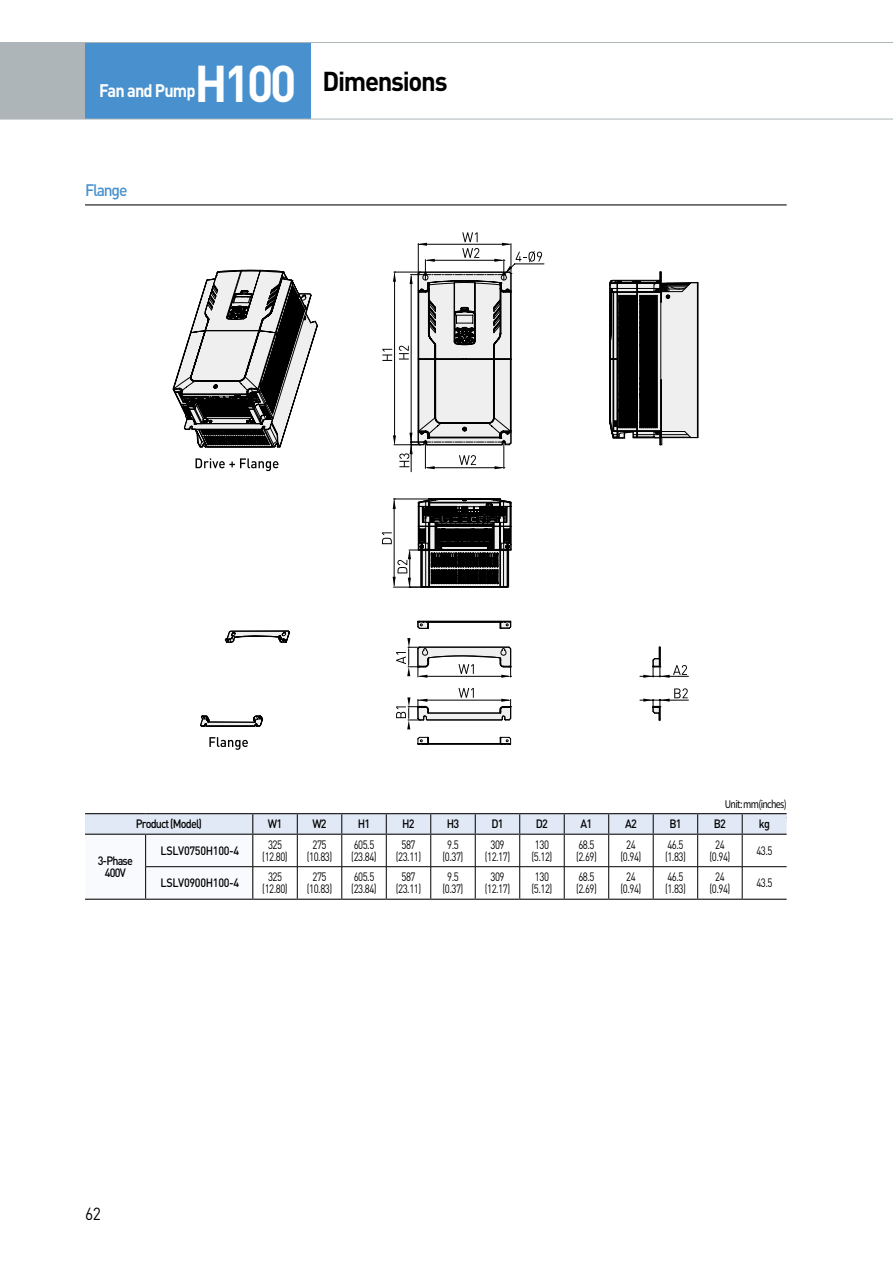
<style>
.page{position:relative;width:893px;height:1263px;background:#fff}
.page>*{position:absolute;margin:0;border:0;box-sizing:border-box;transform-origin:0 0}
.t1{font:700 51px "DIN";color:#fff;scale:.95 1}
.t2{font:700 27px "DIN";letter-spacing:-.05em;color:#000;scale:.95 1}
.t3{font:700 18px "DIN";letter-spacing:-.05em;color:#fff;scale:.91 1}
.t4{font:17.4px "DIN";color:#000;scale:.9 1}
.t5{font:500 16.5px "DIN";letter-spacing:-.075em;color:#4991ce;scale:.95 1}
.t6{font:12px/12px "DIN";letter-spacing:-.05em;color:#000;text-align:center;scale:.8 1}
.t7{font:500 12px/12px "DIN";letter-spacing:-.075em;color:#000;text-align:center;scale:.9 1}
.t8{font:500 12px "DIN";letter-spacing:-.03em;color:#000;scale:.9 1}
.t9{font:10.5px "Noto Sans CJ Kkr";letter-spacing:-.075em;color:#000;scale:.85 1}
</style>
<div class="page">
<div style="left:85px;top:43px;width:225px;height:76px;background:#4991ce"></div>
<div style="left:0;top:43px;width:85px;height:76px;background:#adb5b8"></div>
<hr style="left:0;top:119px;width:893px;height:1px;background:#adb5b8">
<hr style="left:0;top:42px;width:893px;height:1px;background:#adb5b8">
<hr style="left:85px;top:204px;width:702px;height:1px;background:#000">
<hr style="left:640px;top:700px;width:48px;height:1px;background:#000">
<hr style="left:640px;top:676px;width:48px;height:1px;background:#000">
<svg style="left:209px;top:737px;width:39px;height:13px"></svg>
<svg style="left:196px;top:458px;width:82px;height:13px"></svg>
<svg style="left:173px;top:269px;width:112px;height:179px"></svg>
<svg style="left:184px;top:272px;width:134px;height:173px"></svg>
<hr style="left:698px;top:283px;width:1px;height:155px;background:#000">
<svg style="left:643px;top:688px;width:45px;height:33px"></svg>
<svg style="left:643px;top:646px;width:44px;height:32px"></svg>
<svg style="left:200px;top:620px;width:312px;height:109px"></svg>
<svg style="left:382px;top:232px;width:316px;height:356px"></svg>
<hr style="left:253px;top:813px;width:44px;height:1px;background:#000">
<hr style="left:297px;top:813px;width:45px;height:1px;background:#000">
<hr style="left:342px;top:813px;width:44px;height:1px;background:#000">
<hr style="left:386px;top:813px;width:45px;height:1px;background:#000">
<hr style="left:431px;top:813px;width:44px;height:1px;background:#000">
<hr style="left:475px;top:813px;width:45px;height:1px;background:#000">
<hr style="left:520px;top:813px;width:44px;height:1px;background:#000">
<hr style="left:564px;top:813px;width:45px;height:1px;background:#000">
<hr style="left:609px;top:813px;width:44px;height:1px;background:#000">
<hr style="left:653px;top:813px;width:45px;height:1px;background:#000">
<hr style="left:698px;top:813px;width:44px;height:1px;background:#000">
<hr style="left:742px;top:813px;width:45px;height:1px;background:#000">
<hr style="left:85px;top:899px;width:61px;height:1px;background:#000">
<hr style="left:146px;top:899px;width:107px;height:1px;background:#000">
<hr style="left:253px;top:899px;width:44px;height:1px;background:#000">
<hr style="left:297px;top:899px;width:45px;height:1px;background:#000">
<hr style="left:342px;top:899px;width:44px;height:1px;background:#000">
<hr style="left:386px;top:899px;width:45px;height:1px;background:#000">
<hr style="left:431px;top:899px;width:44px;height:1px;background:#000">
<hr style="left:475px;top:899px;width:45px;height:1px;background:#000">
<hr style="left:520px;top:899px;width:44px;height:1px;background:#000">
<hr style="left:564px;top:899px;width:45px;height:1px;background:#000">
<hr style="left:609px;top:899px;width:44px;height:1px;background:#000">
<hr style="left:653px;top:899px;width:45px;height:1px;background:#000">
<hr style="left:698px;top:899px;width:44px;height:1px;background:#000">
<hr style="left:742px;top:899px;width:45px;height:1px;background:#000">
<svg style="left:85px;top:814px;width:702px;height:85px"></svg>
<hr style="left:297px;top:835px;width:1px;height:31px;background:#000">
<hr style="left:342px;top:835px;width:1px;height:31px;background:#000">
<hr style="left:564px;top:835px;width:1px;height:31px;background:#000">
<hr style="left:608px;top:835px;width:1px;height:31px;background:#000">
<hr style="left:653px;top:835px;width:1px;height:31px;background:#000">
<hr style="left:697px;top:835px;width:1px;height:31px;background:#000">
<hr style="left:742px;top:835px;width:1px;height:31px;background:#000">
<hr style="left:297px;top:867px;width:1px;height:32px;background:#000">
<hr style="left:342px;top:867px;width:1px;height:32px;background:#000">
<hr style="left:564px;top:867px;width:1px;height:32px;background:#000">
<hr style="left:608px;top:867px;width:1px;height:32px;background:#000">
<hr style="left:653px;top:867px;width:1px;height:32px;background:#000">
<hr style="left:697px;top:867px;width:1px;height:32px;background:#000">
<hr style="left:742px;top:867px;width:1px;height:32px;background:#000">
<hr style="left:146px;top:834px;width:107px;height:1px;background:#000">
<hr style="left:253px;top:834px;width:44px;height:1px;background:#000">
<hr style="left:297px;top:834px;width:45px;height:1px;background:#000">
<hr style="left:342px;top:834px;width:44px;height:1px;background:#000">
<hr style="left:386px;top:834px;width:45px;height:1px;background:#000">
<hr style="left:431px;top:834px;width:44px;height:1px;background:#000">
<hr style="left:475px;top:834px;width:45px;height:1px;background:#000">
<hr style="left:520px;top:834px;width:44px;height:1px;background:#000">
<hr style="left:564px;top:834px;width:45px;height:1px;background:#000">
<hr style="left:609px;top:834px;width:44px;height:1px;background:#000">
<hr style="left:653px;top:834px;width:45px;height:1px;background:#000">
<hr style="left:698px;top:834px;width:44px;height:1px;background:#000">
<hr style="left:742px;top:834px;width:45px;height:1px;background:#000">
<hr style="left:386px;top:835px;width:1px;height:31px;background:#000">
<hr style="left:430px;top:835px;width:1px;height:31px;background:#000">
<hr style="left:475px;top:835px;width:1px;height:31px;background:#000">
<hr style="left:519px;top:835px;width:1px;height:31px;background:#000">
<hr style="left:386px;top:867px;width:1px;height:32px;background:#000">
<hr style="left:430px;top:867px;width:1px;height:32px;background:#000">
<hr style="left:475px;top:867px;width:1px;height:32px;background:#000">
<hr style="left:519px;top:867px;width:1px;height:32px;background:#000">
<hr style="left:85px;top:813px;width:61px;height:1px;background:#000">
<hr style="left:146px;top:813px;width:107px;height:1px;background:#000">
<h1 class="t1" style="left:194px;top:51px;width:109px">H100</h1>
<h3 class="t3" style="left:99px;top:78px;width:107px">Fan and Pump</h3>
<h2 class="t2" style="left:322px;top:63px;width:133px">Dimensions</h2>
<h3 class="t5" style="left:85px;top:180px;width:46px">Flange</h3>
<p class="t9" style="left:725px;top:798px;width:74px">Unit: mm(inches)</p>
<p class="t7" style="left:136px;top:817px;width:75px">Product (Model)</p>
<p class="t7" style="left:268px;top:817px;width:17px">W1</p>
<p class="t7" style="left:312px;top:817px;width:17px">W2</p>
<p class="t7" style="left:358px;top:817px;width:15px">H1</p>
<p class="t7" style="left:402px;top:817px;width:15px">H2</p>
<p class="t7" style="left:447px;top:817px;width:15px">H3</p>
<p class="t7" style="left:491px;top:817px;width:15px">D1</p>
<p class="t7" style="left:536px;top:817px;width:15px">D2</p>
<p class="t7" style="left:581px;top:817px;width:14px">A1</p>
<p class="t7" style="left:625px;top:817px;width:14px">A2</p>
<p class="t7" style="left:669px;top:817px;width:15px">B1</p>
<p class="t7" style="left:714px;top:817px;width:15px">B2</p>
<p class="t7" style="left:759px;top:817px;width:14px">kg</p>
<p class="t7" style="left:98px;top:854px;width:41px">3-Phase<br>400V</p>
<p class="t8" style="left:161px;top:843px;width:89px">LSLV0750H100-4</p>
<p class="t6" style="left:262px;top:838px;width:33px">325 (12.80)</p>
<p class="t6" style="left:307px;top:838px;width:33px">275 (10.83)</p>
<p class="t6" style="left:351px;top:838px;width:33px;text-align:left">605.5 (23.84)</p>
<p class="t6" style="left:396px;top:838px;width:33px">587 (23.11)</p>
<p class="t6" style="left:443px;top:838px;width:28px">9.5 (0.37)</p>
<p class="t6" style="left:485px;top:838px;width:33px">309 (12.17)</p>
<p class="t6" style="left:531px;top:838px;width:28px;text-align:left">130 (5.12)</p>
<p class="t6" style="left:576px;top:838px;width:28px;text-align:left">68.5 (2.69)</p>
<p class="t6" style="left:620px;top:838px;width:28px">24 (0.94)</p>
<p class="t6" style="left:665px;top:838px;width:28px;text-align:left">46.5 (1.83)</p>
<p class="t6" style="left:709px;top:838px;width:28px">24 (0.94)</p>
<p class="t6" style="left:756px;top:844px;width:22px">43.5</p>
<p class="t8" style="left:160px;top:875px;width:89px">LSLV0900H100-4</p>
<p class="t6" style="left:262px;top:871px;width:33px">325 (12.80)</p>
<p class="t6" style="left:307px;top:871px;width:33px">275 (10.83)</p>
<p class="t6" style="left:351px;top:871px;width:33px;text-align:left">605.5 (23.84)</p>
<p class="t6" style="left:396px;top:871px;width:33px">587 (23.11)</p>
<p class="t6" style="left:443px;top:871px;width:28px">9.5 (0.37)</p>
<p class="t6" style="left:485px;top:871px;width:33px">309 (12.17)</p>
<p class="t6" style="left:531px;top:871px;width:28px;text-align:left">130 (5.12)</p>
<p class="t6" style="left:576px;top:871px;width:28px;text-align:left">68.5 (2.69)</p>
<p class="t6" style="left:620px;top:871px;width:28px">24 (0.94)</p>
<p class="t6" style="left:665px;top:871px;width:28px;text-align:left">46.5 (1.83)</p>
<p class="t6" style="left:709px;top:871px;width:28px">24 (0.94)</p>
<p class="t6" style="left:756px;top:877px;width:22px">43.5</p>
<h3 class="t4" style="left:85px;top:1203px;width:19px">62</h3>
</div>
